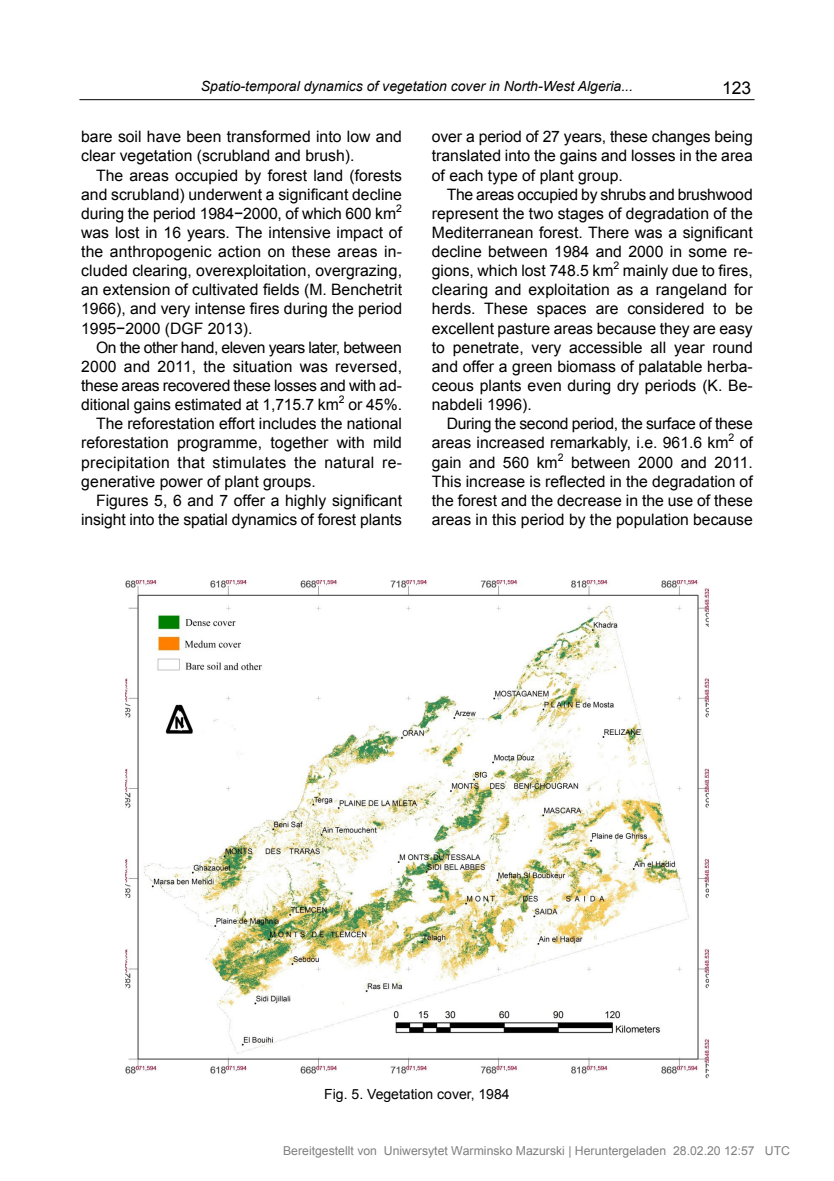
<style>
.page{position:relative;width:834px;height:1181px;background:#fff}
.page>*{position:absolute;margin:0;border:0;box-sizing:border-box;transform-origin:0 0}
.t1{font:17.5px "Arial";color:#000}
.t2{font:15.75px/19.1px "Arial";color:#000;text-align:justify}
.t3{font:15.75px "Arial";letter-spacing:-.02em;color:#000}
.t4{font:15.75px "Arial";letter-spacing:.02em;color:#000}
.t5{font:15.75px "Arial";letter-spacing:-.03em;color:#000}
.t6{font:italic 14px "Arial";color:#000}
.t7{font:14px "Arial";color:#000}
.t8{font:12.25px "Arial";color:#808080}
</style>
<div class="page">
<hr style="left:79px;top:99px;width:675px;height:1px;background:#000">
<img style="left:126px;top:580px;width:582px;height:498px">
<p class="t6" style="left:201px;top:77px;width:433px">Spatio-temporal dynamics of vegetation cover in North-West Algeria...</p>
<p class="t1" style="left:722px;top:76px;width:31px">123</p>
<p class="t2" style="left:81px;top:127px;width:322px">bare soil have been transformed into low and clear vegetation (scrubland and brush).</p>
<p class="t2" style="left:81px;top:166px;width:322px;text-indent:15px">The areas occupied by forest land (forests and scrubland) underwent a significant decline during the period 1984−2000, of which 600 km<sup>2 </sup>was lost in 16 years. The intensive impact of the anthropogenic action on these areas in&shy;cluded clearing, overexploitation, overgrazing, an extension of cultivated fields (M. Benchetrit 1966), and very intense fires during the period 1995−2000 (DGF 2013).</p>
<p class="t5" style="left:96px;top:337px;width:307px">On the other hand, eleven years later, between</p>
<p class="t2" style="left:81px;top:357px;width:322px">2000 and 2011, the situation was reversed,</p>
<p class="t3" style="left:81px;top:375px;width:322px">these areas recovered these losses and with ad-</p>
<p class="t2" style="left:81px;top:395px;width:322px">ditional gains estimated at 1,715.7 km<sup>2</sup> or 45%.</p>
<p class="t2" style="left:96px;top:414px;width:307px">The reforestation effort includes the national</p>
<p class="t2" style="left:81px;top:433px;width:322px">reforestation programme, together with mild</p>
<p class="t4" style="left:81px;top:452px;width:322px">precipitation that stimulates the natural re-</p>
<p class="t2" style="left:81px;top:472px;width:236px">generative power of plant groups.</p>
<p class="t2" style="left:96px;top:491px;width:307px">Figures 5, 6 and 7 offer a highly significant</p>
<p class="t2" style="left:81px;top:510px;width:322px">insight into the spatial dynamics of forest plants</p>
<p class="t2" style="left:432px;top:127px;width:322px">over a period of 27 years, these changes being translated into the gains and losses in the area of each type of plant group.</p>
<p class="t2" style="left:432px;top:185px;width:322px;text-indent:15px">The areas occupied by shrubs and brushwood represent the two stages of degradation of the Mediterranean forest. There was a significant decline between 1984 and 2000 in some re&shy;gions, which lost 748.5 km<sup>2</sup> mainly due to fires, clearing and exploitation as a rangeland for herds. These spaces are considered to be excellent pasture areas because they are easy to penetrate, very accessible all year round and offer a green biomass of palatable herba&shy;ceous plants even during dry periods (K. Be&shy;nabdeli 1996).</p>
<p class="t2" style="left:432px;top:414px;width:322px;text-indent:15px">During the second period, the surface of these areas increased remarkably, i.e. 961.6 km<sup>2</sup> of gain and 560 km<sup>2</sup> between 2000 and 2011.<br>This increase is reflected in the degradation of the forest and the decrease in the use of these areas in this period by the population because</p>
<p class="t7" style="left:324px;top:1085px;width:187px">Fig. 5. Vegetation cover, 1984</p>
<p class="t8" style="left:283px;top:1145px;width:508px">Bereitgestellt von Uniwersytet Warminsko Mazurski | Heruntergeladen 28.02.20 12:57 UTC</p>
</div>
